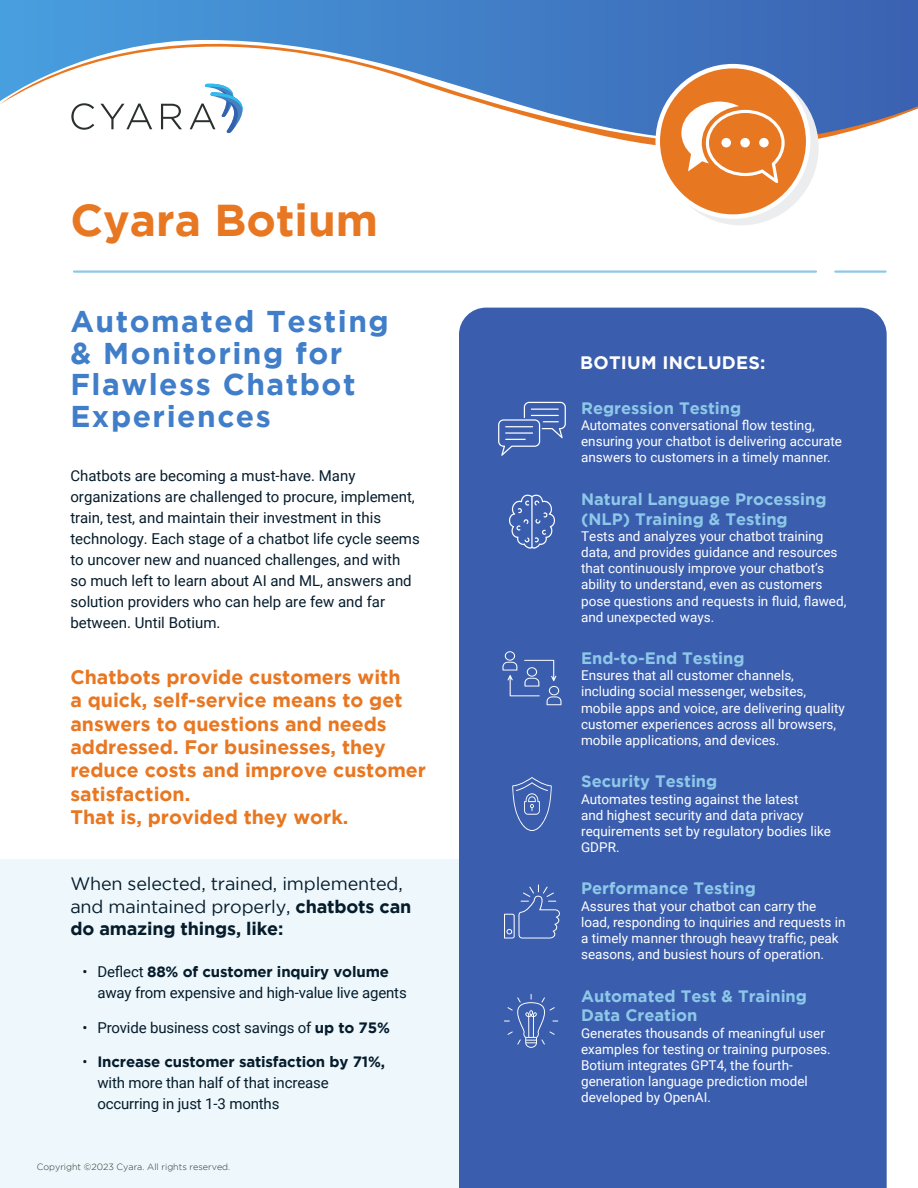
<style>
.page{position:relative;width:918px;height:1188px;background:#fff}
.page>*{position:absolute;margin:0;border:0;box-sizing:border-box;transform-origin:0 0}
.t1{font:700 44.55px "Gotham";color:#e87722}
.t2{font:700 30px/31.5px "Gotham";letter-spacing:.05em;color:#407ec9}
.t3{font:700 19.5px/23.4px "Gotham";color:#e87722}
.t4{font:18px/22.5px "Gotham";letter-spacing:-.01em;color:#051c2c}
.t5{font:700 18px "Gotham";letter-spacing:.015em;color:#fff}
.t6{font:700 16.5px/19.8px "Gotham";color:#8dc8e8}
.t7{font:15px/21px "Roboto";color:#051c2c}
.t8{font:700 15px "Gotham";letter-spacing:-.01em;color:#051c2c}
.t9{font:13.5px/16.2px "Roboto";color:#fff}
.t10{font:300 9px "Gotham";color:#2a312d}
.s1{font-weight:700}
.s2{font-family:"Roboto";font-weight:400}
.s3{font-family:"Gotham";font-weight:700}
</style>
<div class="page">
<div style="left:0;top:860px;width:619px;height:328px;background:#eef7fb"></div>
<div style="left:459px;top:308px;width:428px;height:880px;background:#3a5dae"></div>
<hr style="left:74px;top:270px;width:742px;height:3px;background:#8dc8e8">
<hr style="left:835px;top:270px;width:51px;height:3px;background:#8dc8e8">
<svg style="left:0;top:0;width:918px;height:146px"></svg>
<svg style="left:666px;top:73px;width:150px;height:149px"></svg>
<div style="left:663px;top:70px;width:156px;height:155px;border:6px solid #ebedee;border-radius:50%"></div>
<div style="left:658px;top:66px;width:150px;height:151px;background:#e87722;border-radius:50%"></div>
<div style="left:656px;top:64px;width:154px;height:155px;border:4px solid #fff;border-radius:50%"></div>
<svg style="left:681px;top:102px;width:104px;height:81px"></svg>
<svg style="left:512px;top:777px;width:40px;height:54px"></svg>
<svg style="left:502px;top:651px;width:60px;height:54px"></svg>
<svg style="left:504px;top:885px;width:56px;height:54px"></svg>
<svg style="left:498px;top:402px;width:68px;height:54px"></svg>
<svg style="left:509px;top:494px;width:46px;height:55px"></svg>
<svg style="left:504px;top:994px;width:54px;height:54px"></svg>
<h1 class="t1" style="left:70px;top:194px;width:309px">Cyara Botium</h1>
<h2 class="t2" style="left:70px;top:305px;width:320px">Automated Testing &amp; Monitoring for<br>Flawless Chatbot<br>Experiences</h2>
<p class="t7" style="left:70px;top:464px;width:351px">Chatbots are becoming a must-have. Many organizations are challenged to procure, implement, train, test, and maintain their investment in this technology. Each stage of a chatbot life cycle seems to uncover new and nuanced challenges, and with so much left to learn about AI and ML, answers and solution providers who can help are few and far between. Until Botium.</p>
<h3 class="t3" style="left:70px;top:665px;width:357px">Chatbots provide customers with<br>a quick, self-service means to get answers to questions and needs addressed. For businesses, they reduce costs and improve customer satisfaction.<br>That is, provided they work.</h3>
<h3 class="t4" style="left:70px;top:872px;width:342px">When selected, trained, implemented, and maintained properly, <span class="s1">chatbots can do amazing things, like:</span></h3>
<p class="t8" style="left:82px;top:963px;width:308px"><span class="s2">• Deflect</span> 88% of customer inquiry volume</p>
<p class="t7" style="left:97px;top:982px;width:311px">away from expensive and high-value live agents</p>
<p class="t7" style="left:82px;top:1016px;width:309px">• Provide business cost savings of <span class="s3">up to 75%</span></p>
<p class="t8" style="left:82px;top:1053px;width:304px"><span class="s2">•</span> Increase customer satisfaction by 71%,</p>
<p class="t7" style="left:97px;top:1072px;width:233px">with more than half of that increase occurring in just 1-3 months</p>
<p class="t10" style="left:37px;top:1162px;width:195px">Copyright ©2023 Cyara. All rights reserved.</p>
<h3 class="t5" style="left:580px;top:352px;width:187px">BOTIUM INCLUDES:</h3>
<p class="t6" style="left:581px;top:398px;width:162px">Regression Testing</p>
<p class="t9" style="left:581px;top:417px;width:262px">Automates conversational flow testing, ensuring your chatbot is delivering accurate answers to customers in a timely manner.</p>
<p class="t6" style="left:581px;top:489px;width:247px">Natural Language Processing (NLP) Training &amp; Testing</p>
<p class="t9" style="left:581px;top:527px;width:267px">Tests and analyzes your chatbot training data, and provides guidance and resources that continuously improve your chatbot’s ability to understand, even as customers pose questions and requests in fluid, flawed, and unexpected ways.</p>
<p class="t6" style="left:581px;top:648px;width:165px">End-to-End Testing</p>
<p class="t9" style="left:581px;top:667px;width:265px">Ensures that all customer channels, including social messenger, websites, mobile apps and voice, are delivering quality customer experiences across all browsers, mobile applications, and devices.</p>
<p class="t6" style="left:581px;top:771px;width:138px">Security Testing</p>
<p class="t9" style="left:581px;top:790px;width:251px">Automates testing against the latest<br>and highest security and data privacy requirements set by regulatory bodies like<br>GDPR.</p>
<p class="t6" style="left:581px;top:878px;width:176px">Performance Testing</p>
<p class="t9" style="left:581px;top:897px;width:266px">Assures that your chatbot can carry the load, responding to inquiries and requests in a timely manner through heavy traffic, peak seasons, and busiest hours of operation.</p>
<p class="t6" style="left:581px;top:985px;width:227px">Automated Test &amp; Training<br>Data Creation</p>
<p class="t9" style="left:581px;top:1024px;width:251px">Generates thousands of meaningful user examples for testing or training purposes.<br>Botium integrates GPT4, the fourth&shy;generation language prediction model developed by OpenAI.</p>
</div>
